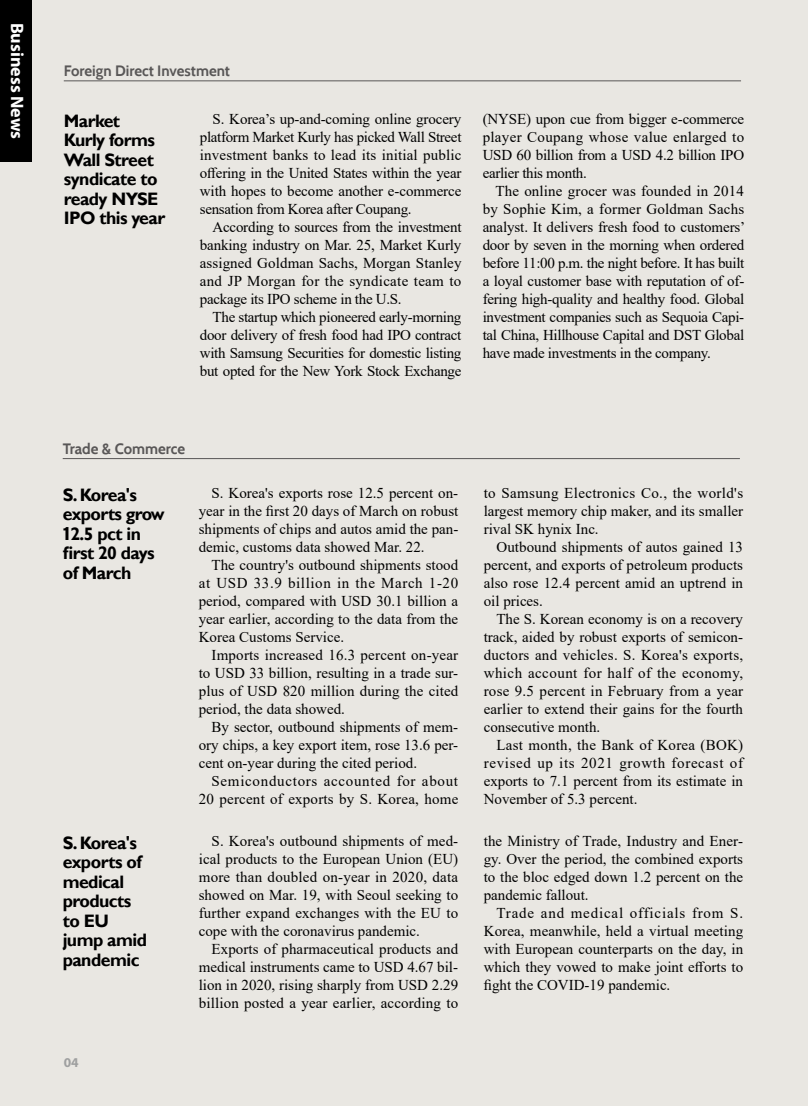
<style>
.page{position:relative;width:808px;height:1106px;background:#e9e7e2}
.page>*{position:absolute;margin:0;border:0;box-sizing:border-box;transform-origin:0 0}
.t1{font:700 18px/19.5px "Gill Sans";letter-spacing:-.03em;color:#000}
.t2{font:700 18px "Myriad Pro";color:#fff}
.t3{font:15px/18px "Times New Roman";color:#000;text-align:justify}
.t4{font:15px/18px "Times New Roman";letter-spacing:.045em;color:#000;text-align:right}
.t5{font:700 15px "Cabin";color:#595757}
.t6{font:700 13.5px "Myriad Pro";color:#9fa0a0}
.s1{font-family:"Helvetica";font-weight:400;font-stretch:extra-condensed}
</style>
<div class="page">
<div style="left:0;top:0;width:31px;height:162px;background:#000"></div>
<hr style="left:64px;top:80px;width:677px;height:1px;background:#595757">
<hr style="left:63px;top:458px;width:677px;height:1px;background:#595757">
<p class="t2" style="left:29px;top:23px;width:118px;rotate:90deg">Business News</p>
<p class="t5" style="left:64px;top:62px;width:168px">Foreign Direct Investment</p>
<p class="t1" style="left:64px;top:111px;width:103px">Market<br>Kurly forms<br>Wall Street syndicate to ready NYSE<br>IPO this year</p>
<p class="t3" style="left:200px;top:109px;width:263px;text-indent:13px">S. Korea’s up-and-coming online grocery platform Market Kurly has picked Wall Street investment banks to lead its initial public offering in the United States within the year with hopes to become another e-commerce sensation from Korea after Coupang.</p>
<p class="t3" style="left:200px;top:217px;width:263px;text-indent:13px">According to sources from the investment banking industry on Mar. 25, Market Kurly assigned Goldman Sachs, Morgan Stanley and JP Morgan for the syndicate team to package its IPO scheme in the U.S.</p>
<p class="t3" style="left:200px;top:307px;width:263px;text-indent:13px">The startup which pioneered early-morning door delivery of fresh food had IPO contract with Samsung Securities for domestic listing but opted for the New York Stock Exchange</p>
<p class="t3" style="left:483px;top:109px;width:263px">(NYSE) upon cue from bigger e-commerce player Coupang whose value enlarged to USD 60 billion from a USD 4.2 billion IPO earlier this month.</p>
<p class="t3" style="left:483px;top:181px;width:264px;text-indent:13px">The online grocer was founded in 2014 by Sophie Kim, a former Goldman Sachs analyst. It delivers fresh food to customers’ door by seven in the morning when ordered before 11:00 p.m. the night before. It has built a loyal customer base with reputation of of&shy;fering high-quality and healthy food. Global investment companies such as Sequoia Capi&shy;tal China, Hillhouse Capital and DST Global have made investments in the company.</p>
<p class="t5" style="left:63px;top:440px;width:124px">Trade &amp; Commerce</p>
<p class="t1" style="left:63px;top:485px;width:104px">S. Korea's exports grow<br><span class="s1">1</span>2.5 pct in first 20 days of March</p>
<p class="t1" style="left:63px;top:833px;width:86px">S. Korea's exports of medical products to EU jump amid pandemic</p>
<p class="t3" style="left:199px;top:484px;width:261px;text-indent:13px">S. Korea's exports rose 12.5 percent on&shy;year in the first 20 days of March on robust shipments of chips and autos amid the pan&shy;demic, customs data showed Mar. 22.</p>
<p class="t3" style="left:199px;top:556px;width:261px;text-indent:13px">The country's outbound shipments stood at USD 33.9 billion in the March 1-20 period, compared with USD 30.1 billion a year earlier, according to the data from the Korea Customs Service.</p>
<p class="t3" style="left:199px;top:646px;width:261px;text-indent:13px">Imports increased 16.3 percent on-year to USD 33 billion, resulting in a trade sur&shy;plus of USD 820 million during the cited period, the data showed.</p>
<p class="t3" style="left:199px;top:718px;width:261px;text-indent:13px">By sector, outbound shipments of mem&shy;ory chips, a key export item, rose 13.6 per&shy;cent on-year during the cited period.</p>
<p class="t4" style="left:199px;top:772px;width:261px">Semiconductors accounted for about<br>20 percent of exports by S. Korea, home</p>
<p class="t3" style="left:199px;top:831px;width:261px;text-indent:13px">S. Korea's outbound shipments of med&shy;ical products to the European Union (EU) more than doubled on-year in 2020, data showed on Mar. 19, with Seoul seeking to further expand exchanges with the EU to cope with the coronavirus pandemic.</p>
<p class="t3" style="left:199px;top:939px;width:261px;text-indent:13px">Exports of pharmaceutical products and medical instruments came to USD 4.67 bil&shy;lion in 2020, rising sharply from USD 2.29 billion posted a year earlier, according to</p>
<p class="t6" style="left:64px;top:1053px;width:16px">04</p>
<p class="t3" style="left:484px;top:484px;width:261px">to Samsung Electronics Co., the world's largest memory chip maker, and its smaller rival SK hynix Inc.</p>
<p class="t3" style="left:484px;top:538px;width:261px;text-indent:13px">Outbound shipments of autos gained 13 percent, and exports of petroleum products also rose 12.4 percent amid an uptrend in oil prices.</p>
<p class="t3" style="left:484px;top:610px;width:261px;text-indent:13px">The S. Korean economy is on a recovery track, aided by robust exports of semicon&shy;ductors and vehicles. S. Korea's exports, which account for half of the economy, rose 9.5 percent in February from a year earlier to extend their gains for the fourth consecutive month.</p>
<p class="t3" style="left:484px;top:736px;width:261px;text-indent:13px">Last month, the Bank of Korea (BOK) revised up its 2021 growth forecast of exports to 7.1 percent from its estimate in November of 5.3 percent.</p>
<p class="t3" style="left:484px;top:831px;width:261px">the Ministry of Trade, Industry and Ener&shy;gy. Over the period, the combined exports to the bloc edged down 1.2 percent on the pandemic fallout.</p>
<p class="t3" style="left:484px;top:903px;width:261px;text-indent:13px">Trade and medical officials from S.<br>Korea, meanwhile, held a virtual meeting with European counterparts on the day, in which they vowed to make joint efforts to fight the COVID-19 pandemic.</p>
</div>
